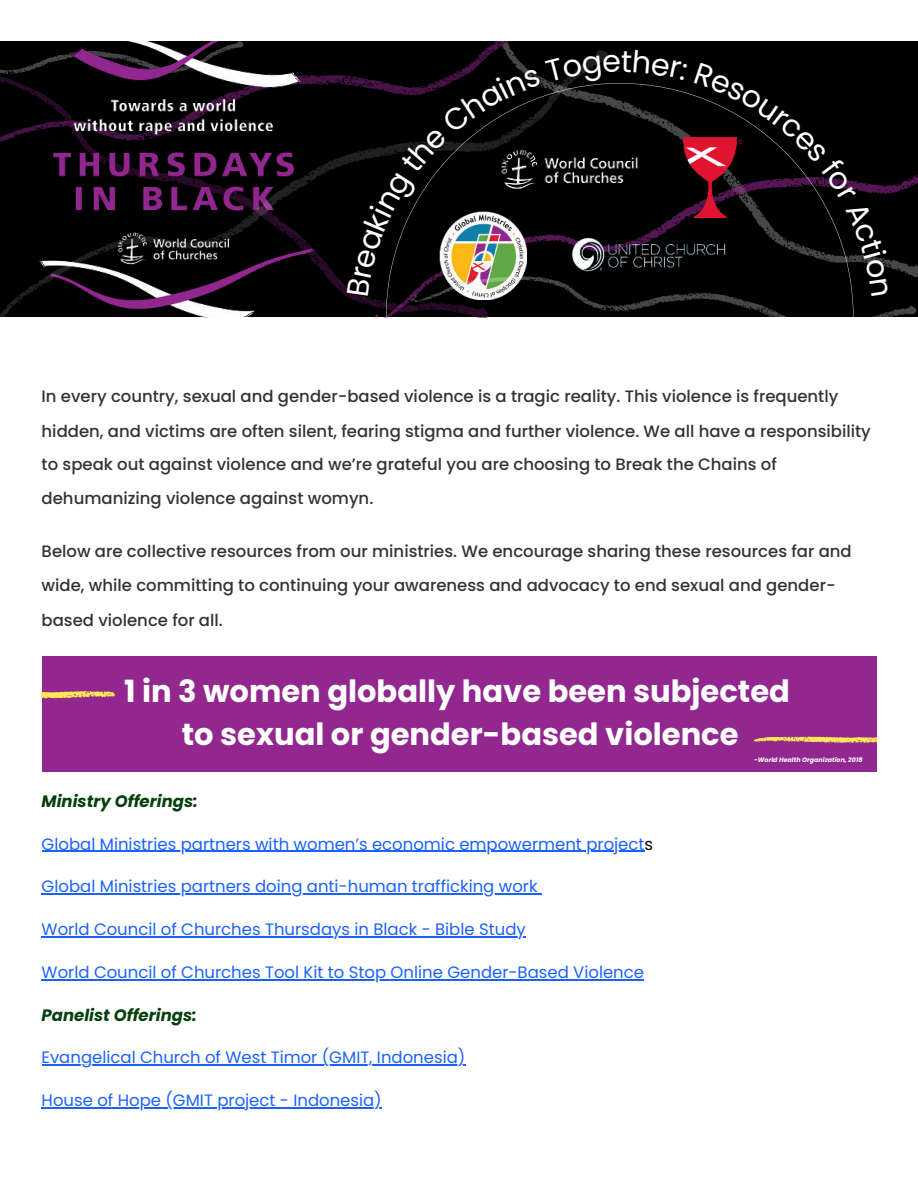
<style>
.page{position:relative;width:918px;height:1186px;background:#fff}
.page>*{position:absolute;margin:0;border:0;box-sizing:border-box;transform-origin:0 0}
.t1{font:700 30.6px/42.5px "Poppins";color:#fff;text-align:center}
.t2{font:500 16.5px/34.2px "Poppins";color:#333}
.t3{font:16.5px "Poppins";color:#1a62ff}
.t4{font:italic 700 16.5px "Poppins";color:#06400c}
.t5{font:italic 700 6.3px "Poppins";color:#fff}
.s1{color:#000}
</style>
<div class="page">
<hr style="left:42px;top:850px;width:603px;height:2px;background:#1a62ff">
<hr style="left:42px;top:893px;width:500px;height:1px;background:#1a62ff">
<hr style="left:42px;top:936px;width:484px;height:1px;background:#1a62ff">
<hr style="left:42px;top:979px;width:602px;height:1px;background:#1a62ff">
<hr style="left:42px;top:1064px;width:423px;height:1px;background:#1a62ff">
<hr style="left:42px;top:1107px;width:340px;height:1px;background:#1a62ff">
<div style="left:540px;top:42px;width:378px;height:70px;background:#000"></div>
<img style="left:18px;top:42px;width:311px;height:8px">
<svg style="left:0;top:50px;width:347px;height:267px;background:#1b111b"></svg>
<div style="left:42px;top:656px;width:834px;height:116px;background:#92278f"></div>
<svg style="left:42px;top:691px;width:73px;height:8px"></svg>
<svg style="left:754px;top:736px;width:122px;height:7px"></svg>
<svg style="left:347px;top:50px;width:569px;height:267px;background:#120e0f"></svg>
<p class="t2" style="left:42px;top:379px;width:831px">In every country, sexual and gender-based violence is a tragic reality. This violence is frequently hidden, and victims are often silent, fearing stigma and further violence. We all have a responsibility to speak out against violence and we’re grateful you are choosing to Break the Chains of dehumanizing violence against womyn.</p>
<p class="t2" style="left:42px;top:534px;width:812px">Below are collective resources from our ministries. We encourage sharing these resources far and wide, while committing to continuing your awareness and advocacy to end sexual and gender&shy;based violence for all.</p>
<h1 class="t1" style="left:124px;top:671px;width:667px">1 in 3 women globally have been subjected to sexual or gender-based violence</h1>
<p class="t5" style="left:754px;top:756px;width:110px">-World Health Organization, 2018</p>
<p class="t4" style="left:42px;top:791px;width:158px">Ministry Offerings:</p>
<p class="t3" style="left:42px;top:834px;width:613px">Global Ministries partners with women’s economic empowerment project<span class="s1">s</span></p>
<p class="t3" style="left:42px;top:877px;width:497px">Global Ministries partners doing anti-human trafficking work</p>
<p class="t3" style="left:42px;top:920px;width:486px">World Council of Churches Thursdays in Black - Bible Study</p>
<p class="t3" style="left:42px;top:962px;width:604px">World Council of Churches Tool Kit to Stop Online Gender-Based Violence</p>
<p class="t4" style="left:42px;top:1005px;width:157px">Panelist Offerings:</p>
<p class="t3" style="left:42px;top:1048px;width:425px">Evangelical Church of West Timor (GMIT, Indonesia)</p>
<p class="t3" style="left:42px;top:1091px;width:342px">House of Hope (GMIT project - Indonesia)</p>
</div>
